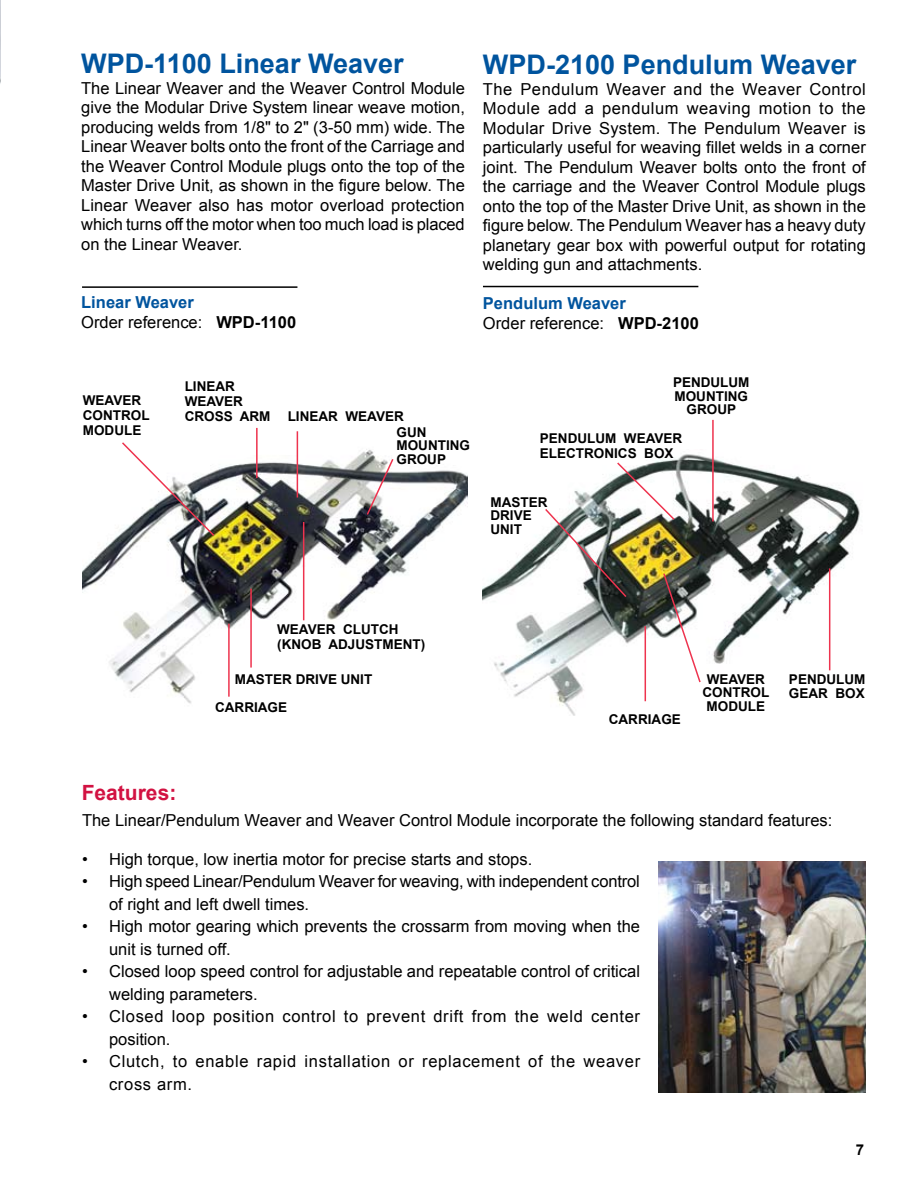
<style>
.page{position:relative;width:918px;height:1188px;background:#fff}
.page>*{position:absolute;margin:0;border:0;box-sizing:border-box;transform-origin:0 0}
.t1{font:700 27px "Arial";color:#00549e}
.t2{font:700 21px "Arial";color:#d21242}
.t3{font:16.5px/19.5px "Arial";color:#000}
.t4{font:16.5px/22.5px "Arial";letter-spacing:.04em;color:#000}
.t5{font:700 15px "Arial";color:#000}
.t6{font:700 13.5px/13.5px "Arial";color:#000}
.s1{font-weight:700;color:#00549e}
.s2{font-weight:700}
</style>
<div class="page">
<img style="left:0;top:0;width:1px;height:84px">
<hr style="left:82px;top:286px;width:215px;height:2px;background:#000">
<hr style="left:482px;top:286px;width:216px;height:1px;background:#000">
<img style="left:658px;top:861px;width:207px;height:231px">
<img style="left:82px;top:440px;width:385px;height:264px">
<hr style="left:256px;top:428px;width:1px;height:50px;background:#ee334e">
<svg style="left:365px;top:457px;width:29px;height:59px"></svg>
<hr style="left:303px;top:522px;width:1px;height:98px;background:#ee334e">
<hr style="left:228px;top:624px;width:1px;height:73px;background:#ee334e">
<hr style="left:250px;top:589px;width:2px;height:79px;background:#ee334e">
<svg style="left:120px;top:441px;width:96px;height:96px"></svg>
<hr style="left:296px;top:431px;width:2px;height:66px;background:#ee334e">
<img style="left:482px;top:450px;width:378px;height:266px">
<hr style="left:711px;top:420px;width:2px;height:101px;background:#ee334e">
<hr style="left:644px;top:626px;width:1px;height:75px;background:#ee334e">
<hr style="left:828px;top:568px;width:2px;height:102px;background:#ee334e">
<img style="left:543px;top:461px;width:158px;height:223px">
<h1 class="t1" style="left:81px;top:45px;width:324px">WPD-1100 LINEAR WEAVER</h1>
<p class="t3" style="left:81px;top:78px;width:385px;text-align:justify">The Linear Weaver and the Weaver Control Module give the Modular Drive System linear weave motion, producing welds from 1/8" to 2" (3-50 mm) wide. The Linear Weaver bolts onto the front of the Carriage and the Weaver Control Module plugs onto the top of the Master Drive Unit, as shown in the figure below. The Linear Weaver also has motor overload protection which turns off the motor when too much load is placed on the Linear Weaver.</p>
<p class="t3" style="left:81px;top:293px;width:216px"><span class="s1">LINEAR WEAVER<br></span>Order reference: <span class="s2">WPD-1100</span></p>
<h1 class="t1" style="left:482px;top:46px;width:375px">WPD-2100 PENDULUM WEAVER</h1>
<p class="t3" style="left:482px;top:79px;width:384px;text-align:justify">The Pendulum Weaver and the Weaver Control Module add a pendulum weaving motion to the Modular Drive System. The Pendulum Weaver is particularly useful for weaving fillet welds in a corner joint. The Pendulum Weaver bolts onto the front of the carriage and the Weaver Control Module plugs onto the top of the Master Drive Unit, as shown in the figure below. The Pendulum Weaver has a heavy duty planetary gear box with powerful output for rotating welding gun and attachments.</p>
<p class="t3" style="left:482px;top:294px;width:217px"><span class="s1">PENDULUM WEAVER<br></span>Order reference: <span class="s2">WPD-2100</span></p>
<p class="t6" style="left:83px;top:393px;width:68px;line-height:15px">WEAVER<br>CONTROL<br>MODULE</p>
<p class="t6" style="left:184px;top:380px;width:87px;line-height:15px">LINEAR<br>WEAVER<br>CROSS ARM</p>
<p class="t6" style="left:287px;top:410px;width:118px">LINEAR WEAVER</p>
<p class="t6" style="left:396px;top:426px;width:75px">GUN<br>MOUNTING<br>GROUP</p>
<p class="t6" style="left:672px;top:376px;width:20px">PENDULUM</p>
<p class="t6" style="left:674px;top:390px;width:10px">MOUNTING</p>
<p class="t6" style="left:686px;top:403px;width:11px">GROUP</p>
<p class="t6" style="left:539px;top:432px;width:20px">PENDULUM</p>
<p class="t6" style="left:623px;top:432px;width:23px">WEAVER</p>
<p class="t6" style="left:539px;top:447px;width:19px">ELECTRONICS</p>
<p class="t6" style="left:644px;top:447px;width:31px">BOX</p>
<p class="t6" style="left:490px;top:496px;width:22px">MASTER<br>DRIVE<br>UNIT</p>
<p class="t2" style="left:82px;top:779px;width:96px">FEATURES:</p>
<p class="t6" style="left:277px;top:622px;width:149px;line-height:15px">WEAVER CLUTCH (KNOB ADJUSTMENT)</p>
<p class="t6" style="left:215px;top:666px;width:159px;line-height:27.9px;text-indent:20px">MASTER DRIVE UNIT<br>CARRIAGE</p>
<p class="t6" style="left:608px;top:713px;width:20px">CARRIAGE</p>
<p class="t6" style="left:702px;top:673px;width:27px;text-align:center">WEAVER<br>CONTROL<br>MODULE</p>
<p class="t6" style="left:788px;top:673px;width:20px">PENDULUM<br>GEAR</p>
<p class="t6" style="left:835px;top:687px;width:31px">BO X</p>
<p class="t3" style="left:82px;top:810px;width:751px">The Linear/Pendulum Weaver and Weaver Control Module incorporate the following standard features:</p>
<p class="t3" style="left:82px;top:849px;width:451px">• High torque, low inertia motor for precise starts and stops.</p>
<p class="t3" style="left:109px;top:870px;width:532px;line-height:22.5px;text-indent:-27px">• High speed Linear/Pendulum Weaver for weaving, with independent control of right and left dwell times.</p>
<p class="t3" style="left:109px;top:915px;width:532px;line-height:22.5px;text-indent:-27px">• High motor gearing which prevents the crossarm from moving when the unit is turned off.</p>
<p class="t3" style="left:109px;top:960px;width:532px;line-height:22.5px;text-indent:-27px">• Closed loop speed control for adjustable and repeatable control of critical welding parameters.</p>
<p class="t4" style="left:109px;top:1005px;width:532px;text-indent:-27px">• Closed loop position control to prevent drift from the weld center position.</p>
<p class="t4" style="left:109px;top:1050px;width:532px;text-indent:-27px">• Clutch, to enable rapid installation or replacement of the weaver cross arm.</p>
<p class="t5" style="left:855px;top:1140px;width:10px">7</p>
</div>
